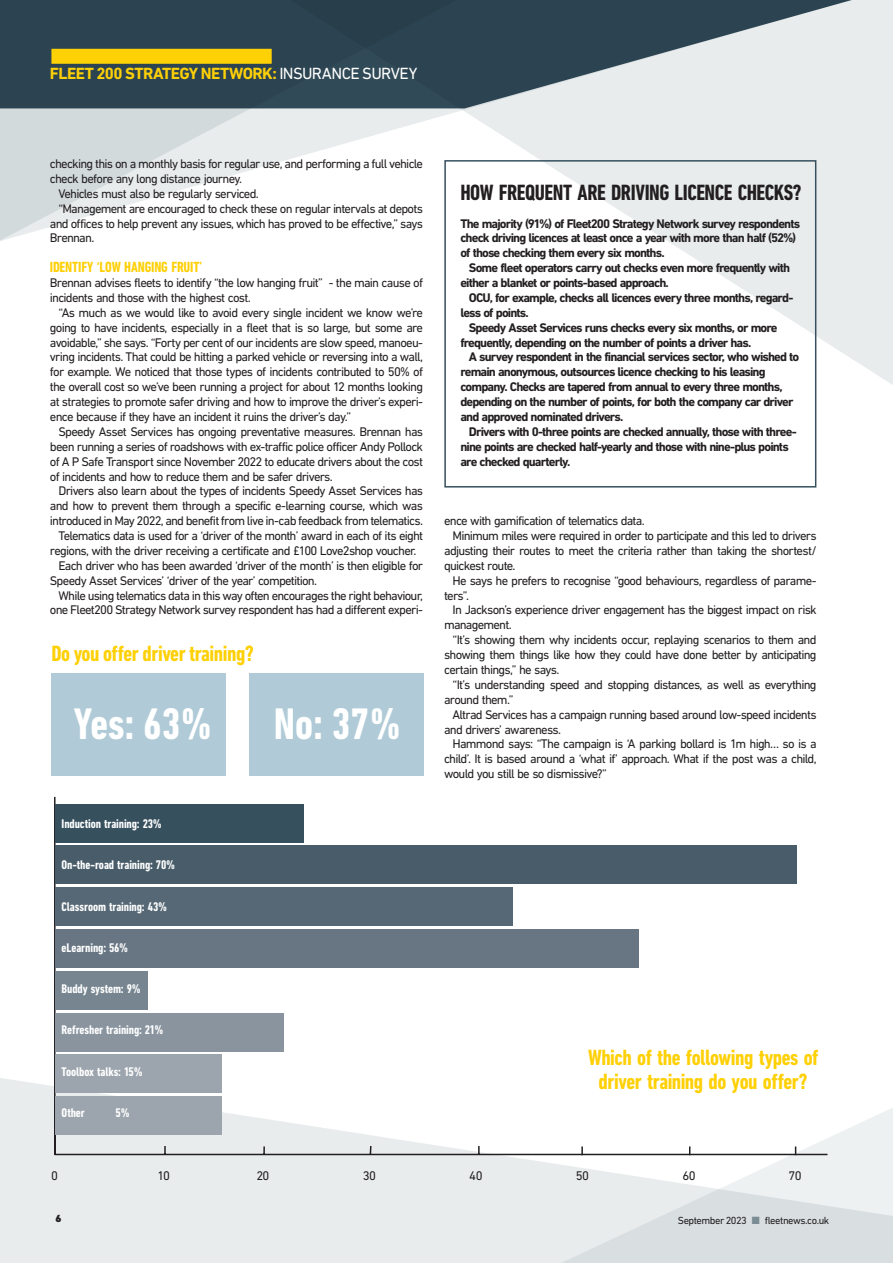
<style>
.page{position:relative;width:893px;height:1263px;background:#fff}
.page>*{position:absolute;margin:0;border:0;box-sizing:border-box;transform-origin:0 0}
.t1{font:700 condensed 45px "DIN Next LT Pro";color:#fff}
.t2{font:700 condensed 22.5px/24px "DIN Next LT Pro";letter-spacing:-.02em;color:#fed006;text-align:center}
.t3{font:700 condensed 22.5px "DIN Next LT Pro";letter-spacing:-.02em;color:#231f20}
.t4{font:700 16.5px "DIN Next LT Pro";letter-spacing:-.035em;color:#fed006}
.t5{font:700 condensed 15px "DIN Next LT Pro";letter-spacing:-.015em;color:#fed006}
.t6{font:12.75px/14.9px "DIN Next LT Pro";letter-spacing:-.06em;color:#231f20;text-align:justify}
.t7{font:700 12.75px/14.9px "DIN Next LT Pro";letter-spacing:-.07em;color:#231f20}
.t8{font:700 condensed 12.75px "DIN Next LT Pro";letter-spacing:-.01em;color:#fff}
.t9{font:10.5px "DIN Next LT Pro";letter-spacing:-.045em;color:#231f20}
.t10{font:900 10.5px "DIN Next LT Pro";color:#231f20}
.s1{font-weight:400;color:#fff}
.s2{color:#7b8c95}
</style>
<div class="page">
<svg style="left:0;top:0;width:276px;height:241px"></svg>
<svg style="left:0;top:1078px;width:893px;height:185px;fill:#e8eced"></svg>
<svg style="left:276px;top:0;width:617px;height:392px"></svg>
<div style="left:51px;top:49px;width:221px;height:15px;background:#fed006"></div>
<hr style="left:55px;top:1154px;width:772px;height:1px;background:#231f20">
<svg style="left:164px;top:1146px;width:2px;height:8px"></svg>
<svg style="left:263px;top:1146px;width:2px;height:8px"></svg>
<svg style="left:370px;top:1146px;width:2px;height:8px"></svg>
<svg style="left:478px;top:1146px;width:2px;height:8px"></svg>
<hr style="left:54px;top:797px;width:2px;height:357px;background:#231f20">
<div style="left:55px;top:929px;width:584px;height:38px;background:#677682"></div>
<div style="left:55px;top:1013px;width:229px;height:38px;background:#89949f"></div>
<div style="left:55px;top:1054px;width:167px;height:39px;background:#9ca4ad"></div>
<div style="left:55px;top:1096px;width:167px;height:39px;background:#9ca4ad"></div>
<div style="left:55px;top:887px;width:457px;height:39px;background:#566875"></div>
<div style="left:55px;top:971px;width:93px;height:39px;background:#768590"></div>
<div style="left:55px;top:846px;width:741px;height:38px;background:#485c69"></div>
<div style="left:55px;top:804px;width:248px;height:38px;background:#36505e"></div>
<svg style="left:581px;top:1146px;width:2px;height:8px"></svg>
<div style="left:51px;top:674px;width:175px;height:102px;background:#b0cbd7"></div>
<div style="left:249px;top:674px;width:174px;height:102px;background:#b0cbd7"></div>
<div style="left:444px;top:160px;width:372px;height:327px;border:2px solid #36505e"></div>
<p class="t4" style="left:50px;top:64px;width:369px">FLEET 200 STRATEGY NETWORK: <span class="s1">INSURANCE SURVEY</span></p>
<p class="t6" style="left:50px;top:156px;width:375px">checking this on a monthly basis for regular use, and performing a full vehicle</p>
<p class="t6" style="left:50px;top:171px;width:194px">check before any long distance journey.</p>
<p class="t6" style="left:58px;top:186px;width:202px">Vehicles must also be regularly serviced.</p>
<p class="t6" style="left:58px;top:201px;width:366px">“Management are encouraged to check these on regular intervals at depots</p>
<p class="t6" style="left:50px;top:216px;width:375px">and offices to help prevent any issues, which has proved to be effective,” says</p>
<p class="t6" style="left:50px;top:230px;width:46px">Brennan.</p>
<p class="t5" style="left:50px;top:259px;width:154px">IDENTIFY ‘LOW HANGING FRUIT’</p>
<p class="t6" style="left:50px;top:275px;width:375px">Brennan advises fleets to identify “the low hanging fruit” - the main cause of incidents and those with the highest cost.</p>
<p class="t6" style="left:50px;top:305px;width:375px;text-indent:9px">“As much as we would like to avoid every single incident we know we’re going to have incidents, especially in a fleet that is so large, but some are avoidable,” she says. “Forty per cent of our incidents are slow speed, manoeu&shy;vring incidents. That could be hitting a parked vehicle or reversing into a wall, for example. We noticed that those types of incidents contributed to 50% of the overall cost so we’ve been running a project for about 12 months looking at strategies to promote safer driving and how to improve the driver’s experi&shy;ence because if they have an incident it ruins the driver’s day.”</p>
<p class="t6" style="left:50px;top:424px;width:375px;text-indent:9px">Speedy Asset Services has ongoing preventative measures. Brennan has been running a series of roadshows with ex-traffic police officer Andy Pollock of A P Safe Transport since November 2022 to educate drivers about the cost of incidents and how to reduce them and be safer drivers.</p>
<p class="t6" style="left:58px;top:483px;width:366px">Drivers also learn about the types of incidents Speedy Asset Services has</p>
<p class="t6" style="left:50px;top:498px;width:375px">and how to prevent them through a specific e-learning course, which was</p>
<p class="t6" style="left:50px;top:513px;width:375px">introduced in May 2022, and benefit from live in-cab feedback from telematics.</p>
<p class="t6" style="left:58px;top:528px;width:366px">Telematics data is used for a ‘driver of the month’ award in each of its eight</p>
<p class="t6" style="left:50px;top:543px;width:368px">regions, with the driver receiving a certificate and £100 Love2shop voucher.</p>
<p class="t6" style="left:58px;top:558px;width:366px">Each driver who has been awarded ‘driver of the month’ is then eligible for</p>
<p class="t6" style="left:50px;top:573px;width:269px">Speedy Asset Services’ ‘driver of the year’ competition.</p>
<p class="t6" style="left:58px;top:588px;width:366px">While using telematics data in this way often encourages the right behaviour,</p>
<p class="t6" style="left:50px;top:602px;width:375px">one Fleet200 Strategy Network survey respondent has had a different experi-</p>
<h2 class="t2" style="left:51px;top:641px;width:204px">Do you offer driver training?</h2>
<h1 class="t1" style="left:74px;top:698px;width:140px">Yes: 63%</h1>
<h1 class="t1" style="left:274px;top:698px;width:129px">No: 37%</h1>
<p class="t8" style="left:62px;top:816px;width:102px">Induction training: 23%</p>
<p class="t8" style="left:62px;top:858px;width:115px">On-the-road training: 70%</p>
<p class="t8" style="left:62px;top:899px;width:107px">Classroom training: 43%</p>
<p class="t8" style="left:62px;top:940px;width:68px">eLearning: 56%</p>
<p class="t8" style="left:62px;top:981px;width:81px">Buddy system: 9%</p>
<p class="t8" style="left:62px;top:1023px;width:103px">Refresher training: 21%</p>
<p class="t8" style="left:62px;top:1064px;width:83px">Toolbox talks: 15%</p>
<p class="t8" style="left:62px;top:1105px;width:25px">Other</p>
<p class="t8" style="left:116px;top:1105px;width:16px">5%</p>
<h2 class="t3" style="left:460px;top:180px;width:343px">HOW FREQUENT ARE DRIVING LICENCE CHECKS?</h2>
<p class="t7" style="left:460px;top:216px;width:341px">The majority (91%) of Fleet200 Strategy Network survey respondents check driving licences at least once a year with more than half (52%) of those checking them every six months.</p>
<p class="t7" style="left:460px;top:260px;width:331px;text-indent:9px">Some fleet operators carry out checks even more frequently with either a blanket or points-based approach.</p>
<p class="t7" style="left:460px;top:290px;width:334px;text-indent:9px">OCU, for example, checks all licences every three months, regard&shy;less of points.</p>
<p class="t7" style="left:460px;top:320px;width:319px;text-indent:9px">Speedy Asset Services runs checks every six months, or more frequently, depending on the number of points a driver has.</p>
<p class="t7" style="left:460px;top:350px;width:340px;text-indent:9px">A survey respondent in the financial services sector, who wished to remain anonymous, outsources licence checking to his leasing company. Checks are tapered from annual to every three months, depending on the number of points, for both the company car driver and approved nominated drivers.</p>
<p class="t7" style="left:460px;top:424px;width:338px;text-indent:9px">Drivers with 0-three points are checked annually, those with three&shy;nine points are checked half-yearly and those with nine-plus points are checked quarterly.</p>
<p class="t6" style="left:444px;top:513px;width:202px">ence with gamification of telematics data.</p>
<p class="t6" style="left:453px;top:528px;width:365px">Minimum miles were required in order to participate and this led to drivers</p>
<p class="t6" style="left:444px;top:543px;width:374px">adjusting their routes to meet the criteria rather than taking the shortest/</p>
<p class="t6" style="left:444px;top:558px;width:73px">quickest route.</p>
<p class="t6" style="left:453px;top:573px;width:365px">He says he prefers to recognise “good behaviours, regardless of parame-</p>
<p class="t6" style="left:444px;top:588px;width:27px">ters”.</p>
<p class="t6" style="left:453px;top:602px;width:366px">In Jackson’s experience driver engagement has the biggest impact on risk</p>
<p class="t6" style="left:444px;top:617px;width:69px">management.</p>
<p class="t6" style="left:453px;top:632px;width:366px">“It’s showing them why incidents occur, replaying scenarios to them and</p>
<p class="t6" style="left:444px;top:647px;width:374px">showing them things like how they could have done better by anticipating</p>
<p class="t6" style="left:444px;top:662px;width:117px">certain things,” he says.</p>
<p class="t6" style="left:453px;top:677px;width:365px">“It’s understanding speed and stopping distances, as well as everything</p>
<p class="t6" style="left:444px;top:692px;width:71px">around them.”</p>
<p class="t6" style="left:453px;top:707px;width:365px">Altrad Services has a campaign running based around low-speed incidents</p>
<p class="t6" style="left:444px;top:722px;width:119px">and drivers’ awareness.</p>
<p class="t6" style="left:453px;top:736px;width:365px">Hammond says: “The campaign is ‘A parking bollard is 1m high… so is a</p>
<p class="t6" style="left:444px;top:751px;width:374px">child’. It is based around a ‘what if’ approach. What if the post was a child,</p>
<p class="t6" style="left:444px;top:766px;width:164px">would you still be so dismissive?”</p>
<h2 class="t2" style="left:588px;top:1045px;width:232px">Which of the following types of driver training do you offer?</h2>
<p class="t6" style="left:51px;top:1168px;width:8px">0</p>
<p class="t6" style="left:158px;top:1168px;width:14px">10</p>
<p class="t6" style="left:256px;top:1168px;width:15px">20</p>
<p class="t6" style="left:363px;top:1168px;width:15px">30</p>
<p class="t6" style="left:469px;top:1168px;width:15px">40</p>
<p class="t6" style="left:576px;top:1168px;width:15px">50</p>
<p class="t6" style="left:682px;top:1168px;width:15px">60</p>
<p class="t6" style="left:789px;top:1168px;width:14px">70</p>
<p class="t10" style="left:56px;top:1212px;width:7px">6</p>
<p class="t9" style="left:678px;top:1214px;width:153px">September 2023 <span class="s2">■</span> fleetnews.co.uk</p>
</div>
